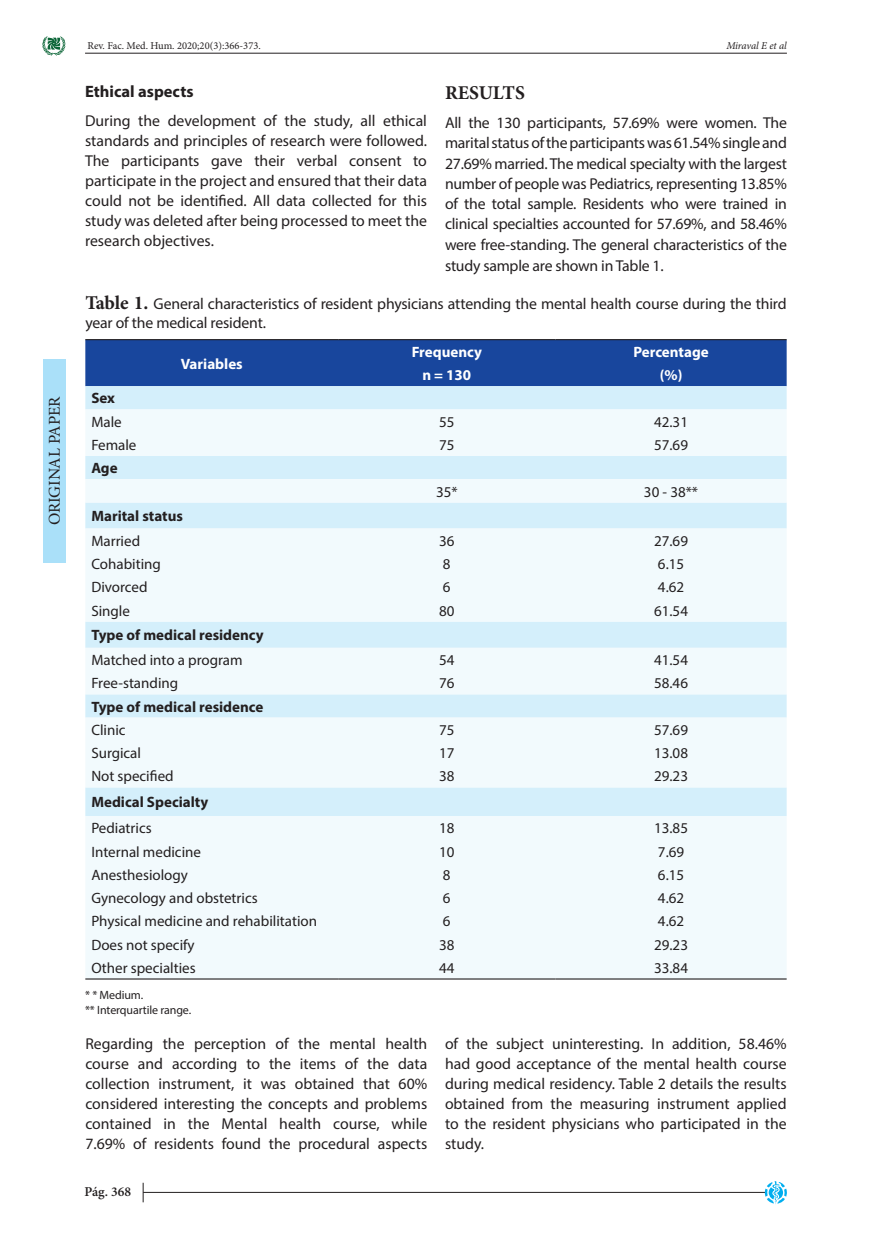
<style>
.page{position:relative;width:872px;height:1234px;background:#fff}
.page>*{position:absolute;margin:0;border:0;box-sizing:border-box;transform-origin:0 0}
.PARRAFO_OK{font:700 19.5px "Minion Pro";color:#231f20}
.PARRAFO_OK-2{font:700 16.5px "Myriad Pro";color:#231f20}
.t1{font:16.5px "Minion Pro";letter-spacing:-.005em;color:#231f20}
.PARRAFO_OK-3{font:15.75px/20px "Myriad Pro";letter-spacing:-.01em;color:#231f20;text-align:justify}
.PARRAFO_6_ABAJO{font:15.75px/20.1px "Myriad Pro";color:#231f20;text-align:justify}
.PARRAFO_OK-4{font:15px "Myriad Pro";color:#231f20}
.PARRAFO_OK-5{font:700 15px "Myriad Pro";color:#231f20}
.PARRAFO_OK-6{font:700 15px "Myriad Pro";color:#fff}
.t2{font:600 13.5px "Minion Pro";color:#231f20}
.PARRAFO_OK-7{font:12px "Myriad Pro";letter-spacing:-.01em;color:#231f20}
.t3{font:10.5px "Minion Pro";color:#231f20}
.t4{font:italic 10.5px "Minion Pro";letter-spacing:-.01em;color:#231f20}
.s1{font-family:"Minion Pro";font-weight:700;font-size:19.5px}
</style>
<div class="page">
<div style="left:43px;top:359px;width:22px;height:203px;background:#aae0f9"></div>
<hr style="left:85px;top:53px;width:702px;height:1px;background:#231f20">
<svg style="left:42px;top:36px;width:24px;height:20px"></svg>
<hr style="left:143px;top:1191px;width:622px;height:1px;background:#231f20">
<svg style="left:764px;top:1181px;width:23px;height:23px"></svg>
<svg style="left:143px;top:1182px;width:1px;height:19px"></svg>
<div style="left:85px;top:340px;width:701px;height:46px;background:#18469d"></div>
<div style="left:85px;top:386px;width:701px;height:23px;background:#d4effb"></div>
<svg style="left:85px;top:409px;width:701px;height:569px;fill:#f2fafd"></svg>
<hr style="left:85px;top:339px;width:253px;height:1px;background:#231f20">
<hr style="left:338px;top:339px;width:217px;height:1px;background:#231f20">
<hr style="left:555px;top:339px;width:231px;height:1px;background:#231f20">
<hr style="left:85px;top:978px;width:253px;height:1px;background:#231f20">
<hr style="left:338px;top:978px;width:217px;height:1px;background:#231f20">
<hr style="left:555px;top:978px;width:231px;height:1px;background:#231f20">
<p class="t1" style="left:43px;top:525px;width:131px;rotate:-90deg">ORIGINAL PAPER</p>
<p class="t3" style="left:87px;top:39px;width:175px">Rev. Fac. Med. Hum. 2020;20(3):366-373.</p>
<p class="t4" style="left:726px;top:38px;width:62px">Miraval E et al</p>
<p class="PARRAFO_OK-2" style="left:85px;top:81px;width:110px">Ethical aspects</p>
<p class="PARRAFO_6_ABAJO" style="left:85px;top:110px;width:343px">During the development of the study, all ethical standards and principles of research were followed.<br>The participants gave their verbal consent to participate in the project and ensured that their data could not be identified. All data collected for this study was deleted after being processed to meet the research objectives.</p>
<p class="PARRAFO_OK" style="left:445px;top:79px;width:82px">RESULTS</p>
<p class="PARRAFO_OK-3" style="left:445px;top:112px;width:343px;line-height:20.4px">All the 130 participants, 57.69% were women. The marital status of the participants was 61.54% single and 27.69% married. The medical specialty with the largest number of people was Pediatrics, representing 13.85% of the total sample. Residents who were trained in clinical specialties accounted for 57.69%, and 58.46% were free-standing. The general characteristics of the study sample are shown in Table 1.</p>
<p class="PARRAFO_OK-3" style="left:85px;top:293px;width:702px;line-height:18.9px"><span class="s1">Table 1.</span> General characteristics of resident physicians attending the mental health course during the third year of the medical resident.</p>
<p class="PARRAFO_OK-6" style="left:181px;top:353px;width:64px">Variables</p>
<p class="PARRAFO_OK-6" style="left:412px;top:342px;width:72px">Frequency</p>
<p class="PARRAFO_OK-6" style="left:633px;top:342px;width:77px">Percentage</p>
<p class="PARRAFO_OK-6" style="left:422px;top:365px;width:50px">n = 130</p>
<p class="PARRAFO_OK-6" style="left:660px;top:365px;width:24px">(%)</p>
<p class="PARRAFO_OK-5" style="left:91px;top:388px;width:25px">Sex</p>
<p class="PARRAFO_OK-4" style="left:91px;top:412px;width:32px">Male</p>
<p class="PARRAFO_OK-4" style="left:439px;top:412px;width:17px">55</p>
<p class="PARRAFO_OK-4" style="left:654px;top:412px;width:35px">42.31</p>
<p class="PARRAFO_OK-4" style="left:91px;top:435px;width:47px">Female</p>
<p class="PARRAFO_OK-4" style="left:439px;top:435px;width:17px">75</p>
<p class="PARRAFO_OK-4" style="left:654px;top:435px;width:35px">57.69</p>
<p class="PARRAFO_OK-5" style="left:91px;top:458px;width:28px">Age</p>
<p class="PARRAFO_OK-4" style="left:436px;top:482px;width:23px">35*</p>
<p class="PARRAFO_OK-4" style="left:644px;top:482px;width:56px">30 - 38**</p>
<p class="PARRAFO_OK-5" style="left:91px;top:506px;width:93px">Marital status</p>
<p class="PARRAFO_OK-4" style="left:91px;top:531px;width:50px">Married</p>
<p class="PARRAFO_OK-4" style="left:439px;top:531px;width:17px">36</p>
<p class="PARRAFO_OK-4" style="left:654px;top:531px;width:35px">27.69</p>
<p class="PARRAFO_OK-4" style="left:91px;top:554px;width:71px">Cohabiting</p>
<p class="PARRAFO_OK-4" style="left:443px;top:554px;width:9px">8</p>
<p class="PARRAFO_OK-4" style="left:658px;top:554px;width:28px">6.15</p>
<p class="PARRAFO_OK-4" style="left:91px;top:578px;width:58px">Divorced</p>
<p class="PARRAFO_OK-4" style="left:443px;top:578px;width:9px">6</p>
<p class="PARRAFO_OK-4" style="left:658px;top:578px;width:28px">4.62</p>
<p class="PARRAFO_OK-4" style="left:91px;top:601px;width:40px">Single</p>
<p class="PARRAFO_OK-4" style="left:439px;top:601px;width:17px">80</p>
<p class="PARRAFO_OK-4" style="left:654px;top:601px;width:35px">61.54</p>
<p class="PARRAFO_OK-5" style="left:91px;top:625px;width:174px">Type of medical residency</p>
<p class="PARRAFO_OK-4" style="left:91px;top:650px;width:153px">Matched into a program</p>
<p class="PARRAFO_OK-4" style="left:439px;top:650px;width:17px">54</p>
<p class="PARRAFO_OK-4" style="left:654px;top:650px;width:35px">41.54</p>
<p class="PARRAFO_OK-4" style="left:91px;top:674px;width:88px">Free-standing</p>
<p class="PARRAFO_OK-4" style="left:439px;top:674px;width:17px">76</p>
<p class="PARRAFO_OK-4" style="left:654px;top:674px;width:35px">58.46</p>
<p class="PARRAFO_OK-5" style="left:91px;top:696px;width:174px">Type of medical residence</p>
<p class="PARRAFO_OK-4" style="left:91px;top:720px;width:36px">Clinic</p>
<p class="PARRAFO_OK-4" style="left:439px;top:720px;width:17px">75</p>
<p class="PARRAFO_OK-4" style="left:654px;top:720px;width:35px">57.69</p>
<p class="PARRAFO_OK-4" style="left:91px;top:743px;width:51px">Surgical</p>
<p class="PARRAFO_OK-4" style="left:439px;top:743px;width:17px">17</p>
<p class="PARRAFO_OK-4" style="left:654px;top:743px;width:35px">13.08</p>
<p class="PARRAFO_OK-4" style="left:91px;top:767px;width:84px">Not specified</p>
<p class="PARRAFO_OK-4" style="left:439px;top:767px;width:17px">38</p>
<p class="PARRAFO_OK-4" style="left:654px;top:767px;width:35px">29.23</p>
<p class="PARRAFO_OK-5" style="left:91px;top:792px;width:118px">Medical Specialty</p>
<p class="PARRAFO_OK-4" style="left:91px;top:818px;width:62px">Pediatrics</p>
<p class="PARRAFO_OK-4" style="left:439px;top:818px;width:17px">18</p>
<p class="PARRAFO_OK-4" style="left:654px;top:818px;width:35px">13.85</p>
<p class="PARRAFO_OK-4" style="left:91px;top:842px;width:111px">Internal medicine</p>
<p class="PARRAFO_OK-4" style="left:439px;top:842px;width:17px">10</p>
<p class="PARRAFO_OK-4" style="left:658px;top:842px;width:28px">7.69</p>
<p class="PARRAFO_OK-4" style="left:91px;top:865px;width:98px">Anesthesiology</p>
<p class="PARRAFO_OK-4" style="left:443px;top:865px;width:9px">8</p>
<p class="PARRAFO_OK-4" style="left:658px;top:865px;width:28px">6.15</p>
<p class="PARRAFO_OK-4" style="left:91px;top:888px;width:168px">Gynecology and obstetrics</p>
<p class="PARRAFO_OK-4" style="left:443px;top:888px;width:9px">6</p>
<p class="PARRAFO_OK-4" style="left:658px;top:888px;width:28px">4.62</p>
<p class="PARRAFO_OK-4" style="left:91px;top:911px;width:227px">Physical medicine and rehabilitation</p>
<p class="PARRAFO_OK-4" style="left:443px;top:911px;width:9px">6</p>
<p class="PARRAFO_OK-4" style="left:658px;top:911px;width:28px">4.62</p>
<p class="PARRAFO_OK-4" style="left:91px;top:935px;width:105px">Does not specify</p>
<p class="PARRAFO_OK-4" style="left:439px;top:935px;width:17px">38</p>
<p class="PARRAFO_OK-4" style="left:654px;top:935px;width:35px">29.23</p>
<p class="PARRAFO_OK-4" style="left:91px;top:958px;width:106px">Other specialties</p>
<p class="PARRAFO_OK-4" style="left:439px;top:958px;width:17px">44</p>
<p class="PARRAFO_OK-4" style="left:654px;top:958px;width:35px">33.84</p>
<p class="PARRAFO_OK-7" style="left:85px;top:987px;width:60px">* * Medium.</p>
<p class="PARRAFO_OK-7" style="left:85px;top:1001px;width:108px">** Interquartile range.</p>
<p class="PARRAFO_OK-3" style="left:85px;top:1033px;width:343px">Regarding the perception of the mental health course and according to the items of the data collection instrument, it was obtained that 60% considered interesting the concepts and problems contained in the Mental health course, while 7.69% of residents found the procedural aspects</p>
<p class="PARRAFO_OK-3" style="left:445px;top:1033px;width:343px">of the subject uninteresting. In addition, 58.46% had good acceptance of the mental health course during medical residency. Table 2 details the results obtained from the measuring instrument applied to the resident physicians who participated in the study.</p>
<p class="t2" style="left:84px;top:1181px;width:48px">Pág. 368</p>
</div>
